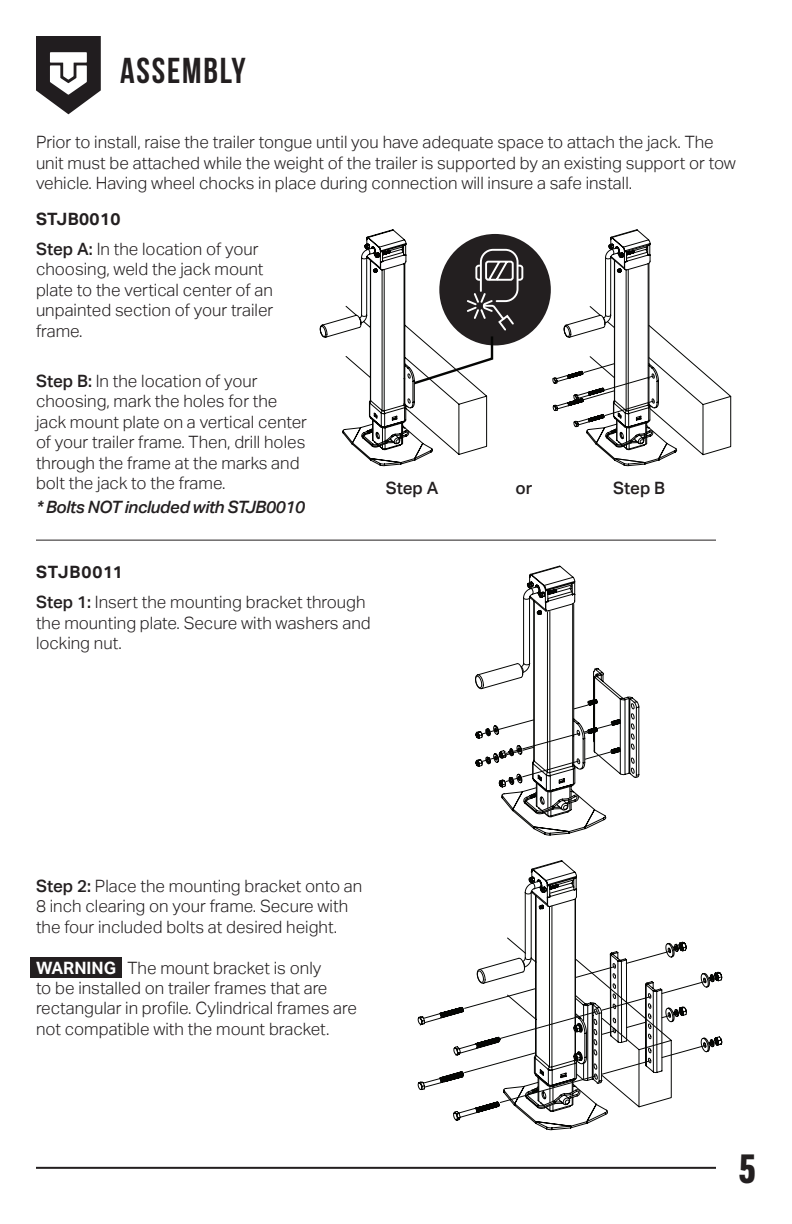
<style>
.page{position:relative;width:792px;height:1224px;background:#fff}
.page>*{position:absolute;margin:0;border:0;box-sizing:border-box;transform-origin:0 0}
.t1{font:900 40px "URWDIN Cond";color:#231f20}
.t2{font:700 36px "Bebas Neue";letter-spacing:.05em;color:#231f20}
.t3{font:300 17px/20.4px "Aktiv Grotesk";color:#231f20}
.t4{font:italic 500 17px "Aktiv Grotesk";letter-spacing:-.025em;color:#231f20}
.t5{font:500 17px "Aktiv Grotesk";color:#231f20}
.s1{font-weight:700}
.s2{font-weight:500}
.s3{font-weight:700;color:#fff}
</style>
<div class="page">
<svg style="left:36px;top:36px;width:65px;height:78px"></svg>
<div style="left:30px;top:957px;width:92px;height:21px;background:#231f20"></div>
<hr style="left:36px;top:1167px;width:680px;height:2px;background:#231f20">
<hr style="left:36px;top:540px;width:680px;height:1px;background:#231f20">
<svg style="left:475px;top:565px;width:165px;height:271px"></svg>
<svg style="left:418px;top:860px;width:304px;height:270px"></svg>
<svg style="left:507px;top:870px;width:208px;height:242px"></svg>
<svg style="left:320px;top:229px;width:167px;height:237px"></svg>
<div style="left:439px;top:234px;width:112px;height:111px;background:#231f20;border-radius:50%"></div>
<svg style="left:412px;top:248px;width:112px;height:138px"></svg>
<svg style="left:552px;top:229px;width:180px;height:237px"></svg>
<h2 class="t2" style="left:120px;top:51px;width:127px">ASSEMBLY</h2>
<p class="t3" style="left:36px;top:132px;width:701px">Prior to install, raise the trailer tongue until you have adequate space to attach the jack. The unit must be attached while the weight of the trailer is supported by an existing support or tow vehicle. Having wheel chocks in place during connection will insure a safe install.</p>
<p class="t3" style="left:36px;top:204px;width:224px;line-height:30px"><span class="s1">STJB0010<br></span><span class="s2">Step A:</span> In the location of your</p>
<p class="t3" style="left:36px;top:259px;width:239px">choosing, weld the jack mount plate to the vertical center of an unpainted section of your trailer frame.</p>
<p class="t3" style="left:36px;top:371px;width:273px"><span class="s2">Step B:</span> In the location of your choosing, mark the holes for the jack mount plate on a vertical center of your trailer frame. Then, drill holes through the frame at the marks and bolt the jack to the frame.</p>
<p class="t4" style="left:36px;top:497px;width:270px">* Bolts NOT included with STJB0010</p>
<p class="t5" style="left:386px;top:478px;width:54px">Step A</p>
<p class="t5" style="left:515px;top:478px;width:19px">or</p>
<p class="t5" style="left:613px;top:478px;width:54px">Step B</p>
<p class="t3" style="left:36px;top:557px;width:331px;line-height:30px"><span class="s1">STJB0011<br></span><span class="s2">Step 1:</span> Insert the mounting bracket through</p>
<p class="t3" style="left:36px;top:612px;width:336px">the mounting plate. Secure with washers and locking nut.</p>
<p class="t3" style="left:36px;top:876px;width:328px"><span class="s2">Step 2:</span> Place the mounting bracket onto an<br>8 inch clearing on your frame. Secure with the four included bolts at desired height.</p>
<p class="t3" style="left:36px;top:958px;width:322px"><span class="s3">WARNING</span> The mount bracket is only<br>to be installed on trailer frames that are rectangular in profile. Cylindrical frames are not compatible with the mount bracket.</p>
<h1 class="t1" style="left:739px;top:1142px;width:18px">5</h1>
</div>
